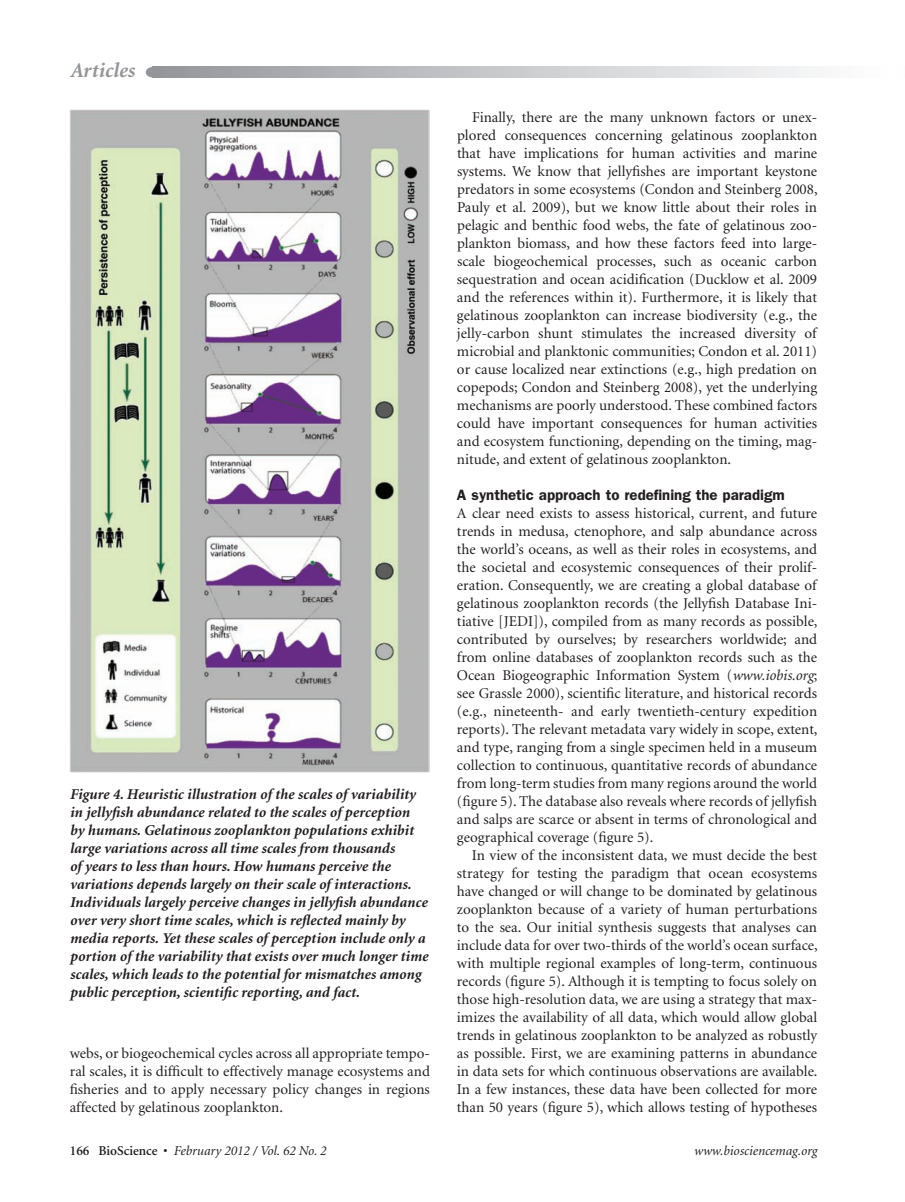
<style>
.page{position:relative;width:905px;height:1202px;background:#fff}
.page>*{position:absolute;margin:0;border:0;box-sizing:border-box;transform-origin:0 0}
.t1{font:italic 700 21px "Minion";color:#939598}
.t2{font:15px/18px "Minion";color:#231f20;text-align:justify}
.t3{font:italic 700 15px/18px "Minion";color:#231f20}
.t4{font:600 15px "Franklin Gothic";color:#231f20}
.t5{font:italic 13.5px "Minion";color:#231f20}
.s1{font-style:italic}
.s2{font-weight:600;font-style:normal}
</style>
<div class="page">
<svg style="left:155px;top:67px;width:656px;height:10px"></svg>
<div style="left:146px;top:67px;width:13px;height:10px;background:#939598;border-radius:50%"></div>
<img style="left:70px;top:110px;width:360px;height:662px">
<p class="t1" style="left:70px;top:60px;width:66px">Articles</p>
<p class="t3" style="left:70px;top:785px;width:360px">Figure 4. Heuristic illustration of the scales of variability in jellyfish abundance related to the scales of perception<br>by humans. Gelatinous zooplankton populations exhibit large variations across all time scales from thousands<br>of years to less than hours. How humans perceive the variations depends largely on their scale of interactions.<br>Individuals largely perceive changes in jellyfish abundance over very short time scales, which is reflected mainly by media reports. Yet these scales of perception include only a portion of the variability that exists over much longer time scales, which leads to the potential for mismatches among public perception, scientific reporting, and fact.</p>
<p class="t2" style="left:70px;top:1044px;width:362px">webs, or biogeochemical cycles across all appropriate tempo&shy;ral scales, it is difficult to effectively manage ecosystems and fisheries and to apply necessary policy changes in regions affected by gelatinous zooplankton.</p>
<p class="t2" style="left:457px;top:108px;width:362px;text-indent:15px">Finally, there are the many unknown factors or unex&shy;plored consequences concerning gelatinous zooplankton that have implications for human activities and marine systems. We know that jellyfishes are important keystone predators in some ecosystems (Condon and Steinberg 2008, Pauly et al. 2009), but we know little about their roles in pelagic and benthic food webs, the fate of gelatinous zoo&shy;plankton biomass, and how these factors feed into large&shy;scale biogeochemical processes, such as oceanic carbon sequestration and ocean acidification (Ducklow et al. 2009 and the references within it). Furthermore, it is likely that gelatinous zooplankton can increase biodiversity (e.g., the jelly-carbon shunt stimulates the increased diversity of microbial and planktonic communities; Condon et al. 2011) or cause localized near extinctions (e.g., high predation on copepods; Condon and Steinberg 2008), yet the underlying mechanisms are poorly understood. These combined factors could have important consequences for human activities and ecosystem functioning, depending on the timing, mag&shy;nitude, and extent of gelatinous zooplankton.</p>
<p class="t4" style="left:457px;top:485px;width:329px">A synthetic approach to redefining the paradigm</p>
<p class="t2" style="left:457px;top:504px;width:361px">A clear need exists to assess historical, current, and future</p>
<p class="t2" style="left:457px;top:522px;width:361px">trends in medusa, ctenophore, and salp abundance across</p>
<p class="t2" style="left:457px;top:540px;width:362px">the world’s oceans, as well as their roles in ecosystems, and</p>
<p class="t2" style="left:457px;top:558px;width:361px">the societal and ecosystemic consequences of their prolif-</p>
<p class="t2" style="left:457px;top:576px;width:361px">eration. Consequently, we are creating a global database of</p>
<p class="t2" style="left:457px;top:594px;width:361px">gelatinous zooplankton records (the Jellyfish Database Ini-</p>
<p class="t2" style="left:457px;top:612px;width:362px">tiative [JEDI]), compiled from as many records as possible,</p>
<p class="t2" style="left:457px;top:630px;width:362px">contributed by ourselves; by researchers worldwide; and</p>
<p class="t2" style="left:457px;top:648px;width:361px">from online databases of zooplankton records such as the</p>
<p class="t2" style="left:457px;top:666px;width:362px">Ocean Biogeographic Information System (<span class="s1">www.iobis.org</span>;</p>
<p class="t2" style="left:457px;top:684px;width:361px">see Grassle 2000), scientific literature, and historical records</p>
<p class="t2" style="left:457px;top:702px;width:362px">(e.g., nineteenth- and early twentieth-century expedition</p>
<p class="t2" style="left:457px;top:720px;width:362px">reports). The relevant metadata vary widely in scope, extent,</p>
<p class="t2" style="left:457px;top:738px;width:362px">and type, ranging from a single specimen held in a museum</p>
<p class="t2" style="left:457px;top:756px;width:361px">collection to continuous, quantitative records of abundance</p>
<p class="t2" style="left:457px;top:774px;width:361px">from long-term studies from many regions around the world</p>
<p class="t2" style="left:457px;top:792px;width:361px">(figure 5). The database also reveals where records of jellyfish</p>
<p class="t2" style="left:457px;top:810px;width:361px">and salps are scarce or absent in terms of chronological and</p>
<p class="t2" style="left:457px;top:828px;width:198px">geographical coverage (figure 5).</p>
<p class="t2" style="left:472px;top:846px;width:347px">In view of the inconsistent data, we must decide the best</p>
<p class="t2" style="left:457px;top:864px;width:361px">strategy for testing the paradigm that ocean ecosystems</p>
<p class="t2" style="left:457px;top:882px;width:362px">have changed or will change to be dominated by gelatinous</p>
<p class="t2" style="left:457px;top:900px;width:361px">zooplankton because of a variety of human perturbations</p>
<p class="t2" style="left:457px;top:918px;width:361px">to the sea. Our initial synthesis suggests that analyses can</p>
<p class="t2" style="left:457px;top:936px;width:362px">include data for over two-thirds of the world’s ocean surface,</p>
<p class="t2" style="left:457px;top:954px;width:361px">with multiple regional examples of long-term, continuous</p>
<p class="t2" style="left:457px;top:972px;width:361px">records (figure 5). Although it is tempting to focus solely on</p>
<p class="t2" style="left:457px;top:990px;width:362px">those high-resolution data, we are using a strategy that max-</p>
<p class="t2" style="left:457px;top:1008px;width:361px">imizes the availability of all data, which would allow global</p>
<p class="t2" style="left:457px;top:1026px;width:361px">trends in gelatinous zooplankton to be analyzed as robustly</p>
<p class="t2" style="left:457px;top:1044px;width:362px">as possible. First, we are examining patterns in abundance</p>
<p class="t2" style="left:457px;top:1062px;width:362px">in data sets for which continuous observations are available.</p>
<p class="t2" style="left:457px;top:1080px;width:361px">In a few instances, these data have been collected for more</p>
<p class="t2" style="left:457px;top:1098px;width:361px">than 50 years (figure 5), which allows testing of hypotheses</p>
<p class="t5" style="left:70px;top:1144px;width:258px"><span class="s2">166 BioScience •</span> February 2012 / Vol. 62 No. 2</p>
<p class="t5" style="left:693px;top:1144px;width:125px">www.biosciencemag.org</p>
</div>
